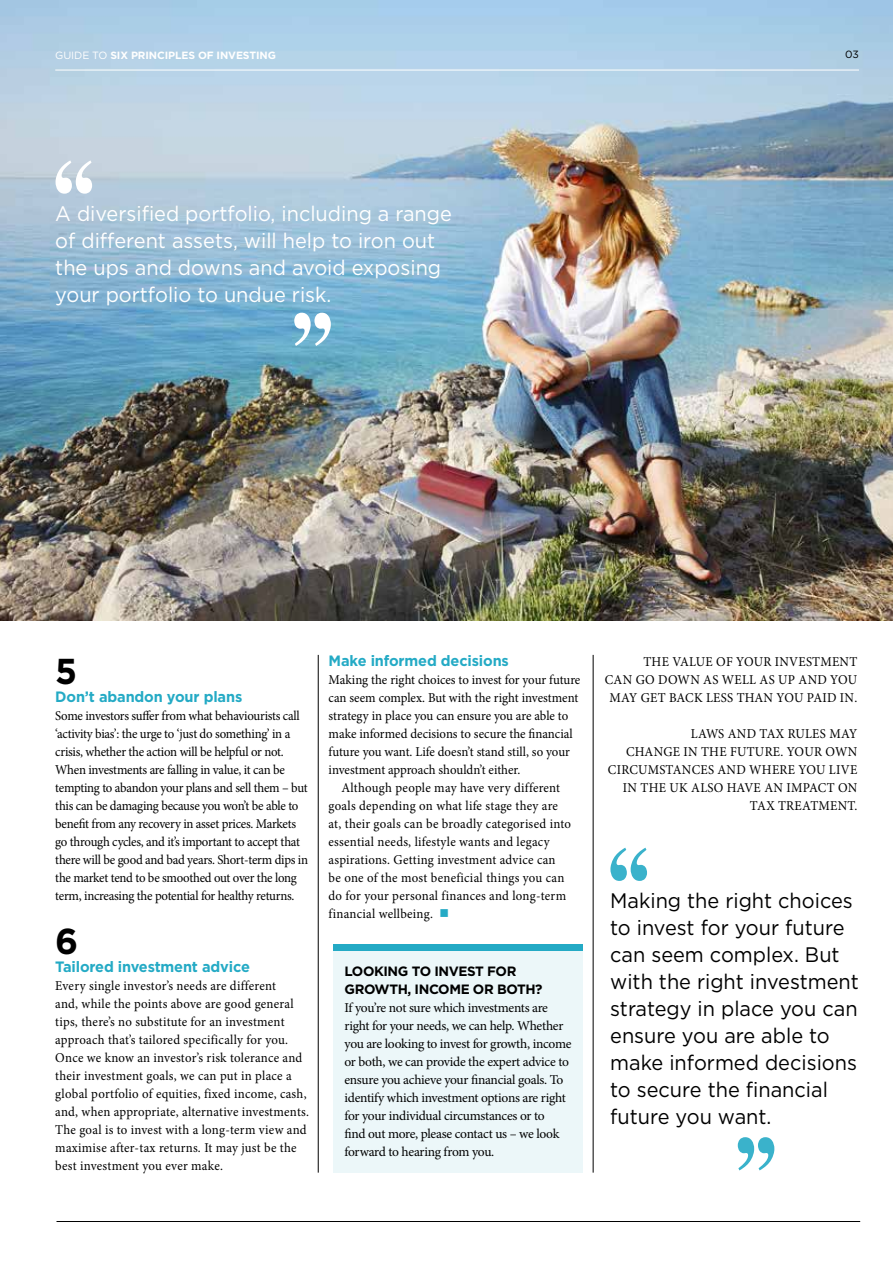
<style>
.page{position:relative;width:893px;height:1263px;background:#fff}
.page>*{position:absolute;margin:0;border:0;box-sizing:border-box;transform-origin:0 0}
.t1{font:700 36px "Gotham HTF";color:#000}
.t2{font:21px/27px "Gotham HTF";color:#000;scale:.95 1}
.t3{font:21px/27px "Gotham HTF";color:#fff;scale:.95 1}
.t4{font:700 15px "Gotham HTF";letter-spacing:-.01em;color:#24aac5}
.t5{font:13.5px/18px "Minion Pro";color:#000;scale:.95 1}
.t6{font:13.5px/18px "Minion Pro";letter-spacing:-.025em;color:#000;scale:.95 1}
.t7{font:13.5px/18px "Minion Pro";letter-spacing:.02em;color:#000;text-align:right;scale:.95 1}
.t8{font:13.5px/18px "Minion Pro";letter-spacing:-.025em;color:#000}
.t9{font:700 13.5px/18px "Gotham HTF";letter-spacing:-.03em;color:#000}
.t10{font:700 10.5px "Gotham HTF";letter-spacing:-.01em;color:#fff}
.t11{font:10.5px "Gotham HTF";color:#000}
.s1{font-weight:400}
.s2{color:#24aac5}
</style>
<div class="page">
<img style="left:0;top:1px;width:893px;height:620px">
<hr style="left:55px;top:70px;width:804px;height:1px;background:#fff">
<hr style="left:318px;top:655px;width:1px;height:517px;background:#000">
<hr style="left:593px;top:655px;width:1px;height:517px;background:#000">
<hr style="left:57px;top:1221px;width:803px;height:1px;background:#000">
<svg style="left:610px;top:848px;width:37px;height:33px"></svg>
<svg style="left:738px;top:1137px;width:36px;height:33px"></svg>
<div style="left:333px;top:951px;width:250px;height:221px;background:#ecf7f9"></div>
<div style="left:333px;top:944px;width:250px;height:7px;background:#24aac5"></div>
<svg style="left:56px;top:160px;width:36px;height:34px"></svg>
<svg style="left:294px;top:313px;width:37px;height:33px"></svg>
<p class="t10" style="left:55px;top:49px;width:222px"><span class="s1">GUIDE TO</span> SIX PRINCIPLES OF INVESTING</p>
<p class="t11" style="left:845px;top:49px;width:15px">03</p>
<h2 class="t3" style="left:55px;top:200px;width:419px">A diversified portfolio, including a range of different assets, will help to iron out the ups and downs and avoid exposing your portfolio to undue risk.</h2>
<h1 class="t1" style="left:55px;top:650px;width:23px">5</h1>
<p class="t4" style="left:55px;top:688px;width:189px">Don’t abandon your plans</p>
<p class="t6" style="left:55px;top:707px;width:268px">Some investors suffer from what behaviourists call ‘activity bias’: the urge to ‘just do something’ in a crisis, whether the action will be helpful or not.<br>When investments are falling in value, it can be tempting to abandon your plans and sell them – but this can be damaging because you won’t be able to benefit from any recovery in asset prices. Markets go through cycles, and it’s important to accept that there will be good and bad years. Short-term dips in the market tend to be smoothed out over the long term, increasing the potential for healthy returns.</p>
<h1 class="t1" style="left:55px;top:920px;width:25px">6</h1>
<p class="t4" style="left:55px;top:958px;width:196px">Tailored investment advice</p>
<p class="t5" style="left:55px;top:977px;width:269px">Every single investor’s needs are different<br>and, while the points above are good general tips, there’s no substitute for an investment approach that’s tailored specifically for you.<br>Once we know an investor’s risk tolerance and their investment goals, we can put in place a global portfolio of equities, fixed income, cash, and, when appropriate, alternative investments.<br>The goal is to invest with a long-term view and maximise after-tax returns. It may just be the best investment you ever make.</p>
<p class="t4" style="left:329px;top:652px;width:182px">Make informed decisions</p>
<p class="t5" style="left:329px;top:671px;width:266px">Making the right choices to invest for your future can seem complex. But with the right investment strategy in place you can ensure you are able to make informed decisions to secure the financial future you want. Life doesn’t stand still, so your investment approach shouldn’t either.</p>
<p class="t7" style="left:329px;top:779px;width:257px;text-align:left;text-indent:13px">Although people may have very different goals depending on what life stage they are at, their goals can be broadly categorised into essential needs, lifestyle wants and legacy aspirations. Getting investment advice can be one of the most beneficial things you can do for your personal finances and long-term financial wellbeing. <span class="s2">■</span></p>
<p class="t9" style="left:344px;top:962px;width:200px">LOOKING TO INVEST FOR<br>GROWTH, INCOME OR BOTH?</p>
<p class="t8" style="left:344px;top:999px;width:228px">If you’re not sure which investments are right for your needs, we can help. Whether you are looking to invest for growth, income or both, we can provide the expert advice to ensure you achieve your financial goals. To identify which investment options are right for your individual circumstances or to<br>find out more, please contact us – we look forward to hearing from you.</p>
<p class="t7" style="left:605px;top:653px;width:267px">THE VALUE OF YOUR INVESTMENT<br>CAN GO DOWN AS WELL AS UP AND YOU<br>MAY GET BACK LESS THAN YOU PAID IN.</p>
<p class="t7" style="left:608px;top:725px;width:264px">LAWS AND TAX RULES MAY<br>CHANGE IN THE FUTURE. YOUR OWN<br>CIRCUMSTANCES AND WHERE YOU LIVE<br>IN THE UK ALSO HAVE AN IMPACT ON<br>TAX TREATMENT.</p>
<h2 class="t2" style="left:610px;top:887px;width:263px">Making the right choices to invest for your future can seem complex. But with the right investment strategy in place you can ensure you are able to make informed decisions to secure the financial future you want.</h2>
</div>
